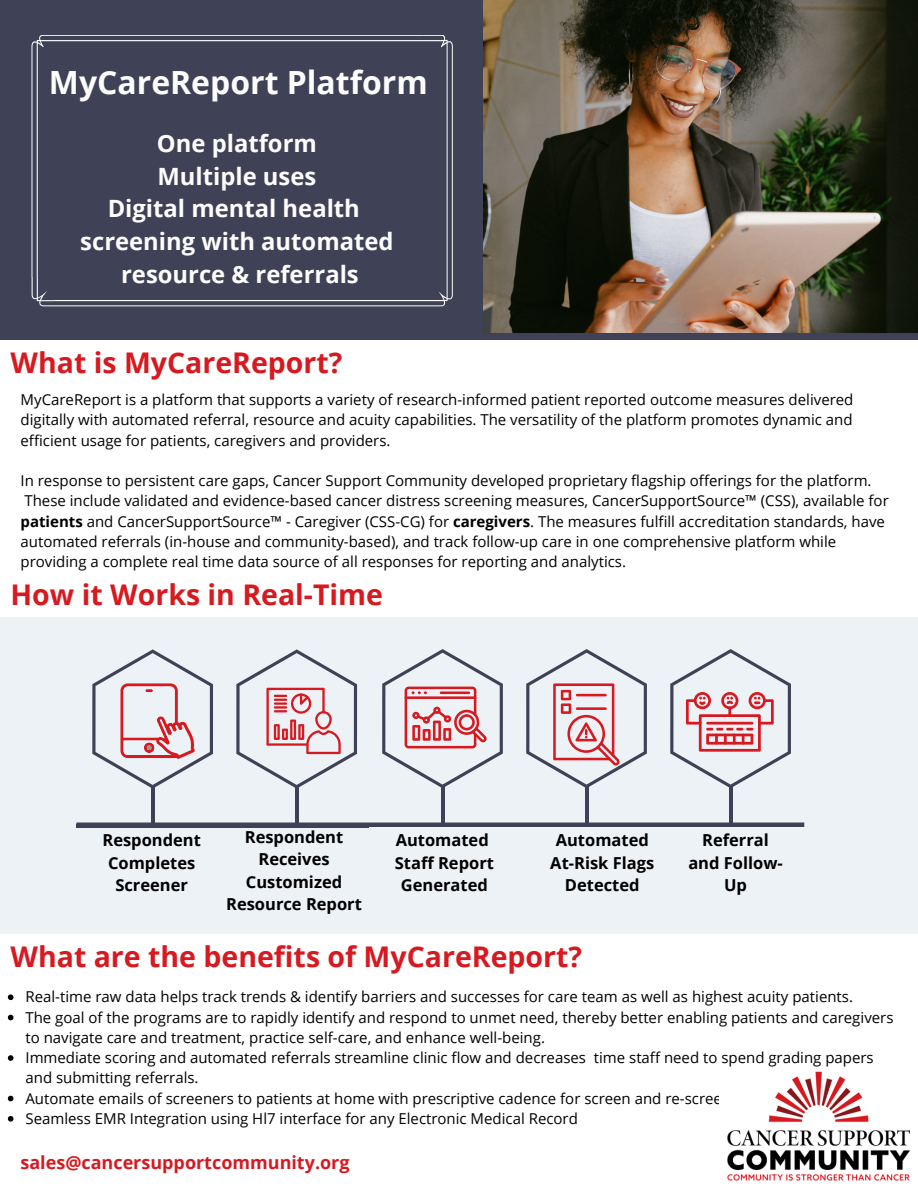
<style>
.page{position:relative;width:918px;height:1188px;background:#fff}
.page>*{position:absolute;margin:0;border:0;box-sizing:border-box;transform-origin:0 0}
.t1{font:700 31.95px "Open Sans";color:#fdfcfc}
.t2{font:700 28.5px "Open Sans";color:#d71920}
.t3{font:700 23.85px "Open Sans";color:#fdfcfc}
.t4{font:700 18px "Open Sans";color:#d71920}
.t5{font:700 16.5px/22.5px "Open Sans";color:#000;text-align:center}
.t6{font:15px/20.2px "Open Sans";color:#000}
.s1{font-weight:700}
</style>
<div class="page">
<div style="left:0;top:0;width:918px;height:340px;background:#3f4156"></div>
<div style="left:0;top:618px;width:918px;height:316px;background:#edf2f7"></div>
<img style="left:484px;top:0;width:434px;height:333px">
<div style="left:32px;top:35px;width:421px;height:271px;background:#3f4156"></div>
<svg style="left:8px;top:994px;width:6px;height:6px"></svg>
<svg style="left:8px;top:1015px;width:6px;height:5px"></svg>
<svg style="left:8px;top:1055px;width:6px;height:6px"></svg>
<svg style="left:8px;top:1096px;width:6px;height:5px"></svg>
<svg style="left:8px;top:1116px;width:6px;height:6px"></svg>
<hr style="left:151px;top:787px;width:3px;height:39px;background:#3f4156">
<hr style="left:295px;top:787px;width:3px;height:39px;background:#3f4156">
<hr style="left:441px;top:786px;width:3px;height:39px;background:#3f4156">
<svg style="left:526px;top:649px;width:121px;height:139px"></svg>
<hr style="left:585px;top:786px;width:3px;height:39px;background:#3f4156">
<hr style="left:729px;top:786px;width:3px;height:39px;background:#3f4156">
<svg style="left:236px;top:649px;width:121px;height:140px"></svg>
<svg style="left:382px;top:649px;width:121px;height:139px"></svg>
<svg style="left:670px;top:649px;width:121px;height:139px"></svg>
<svg style="left:92px;top:649px;width:121px;height:140px"></svg>
<hr style="left:76px;top:823px;width:728px;height:4px;background:#3f4156">
<img style="left:727px;top:1071px;width:184px;height:110px">
<p class="t1" style="left:49px;top:60px;width:380px">MyCareReport Platform</p>
<p class="t3" style="left:157px;top:127px;width:161px">One platform</p>
<p class="t3" style="left:157px;top:159px;width:160px">Multiple uses</p>
<p class="t3" style="left:108px;top:192px;width:254px">Digital mental health</p>
<p class="t3" style="left:80px;top:225px;width:315px">screening with automated</p>
<p class="t3" style="left:121px;top:257px;width:239px">resource &amp; referrals</p>
<p class="t2" style="left:11px;top:343px;width:333px">What is MyCareReport?</p>
<p class="t6" style="left:21px;top:389px;width:834px;text-align:justify">MyCareReport is a platform that supports a variety of research-informed patient reported outcome measures delivered digitally with automated referral, resource and acuity capabilities. The versatility of the platform promotes dynamic and efficient usage for patients, caregivers and providers.</p>
<p class="t6" style="left:21px;top:470px;width:870px">In response to persistent care gaps, Cancer Support Community developed proprietary flagship offerings for the platform.<br>These include validated and evidence-based cancer distress screening measures, CancerSupportSource™ (CSS), available for <span class="s1">patients</span> and CancerSupportSource™ - Caregiver (CSS-CG) for <span class="s1">caregivers</span>. The measures fulfill accreditation standards, have automated referrals (in-house and community-based), and track follow-up care in one comprehensive platform while providing a complete real time data source of all responses for reporting and analytics.</p>
<p class="t2" style="left:11px;top:575px;width:374px">How it Works in Real-Time</p>
<p class="t5" style="left:102px;top:829px;width:100px">Respondent<br>Completes<br>Screener</p>
<p class="t5" style="left:226px;top:825px;width:137px">Respondent<br>Receives<br>Customized<br>Resource Report</p>
<p class="t5" style="left:396px;top:829px;width:95px">Automated</p>
<p class="t5" style="left:395px;top:851px;width:101px">Staff Report<br>Generated</p>
<p class="t5" style="left:550px;top:829px;width:106px">Automated<br>At-Risk Flags<br>Detected</p>
<p class="t5" style="left:688px;top:829px;width:96px">Referral and Follow-<br>Up</p>
<p class="t2" style="left:11px;top:937px;width:573px">What are the benefits of MyCareReport?</p>
<p class="t6" style="left:25px;top:986px;width:829px">Real-time raw data helps track trends &amp; identify barriers and successes for care team as well as highest acuity patients.</p>
<p class="t6" style="left:25px;top:1007px;width:870px">The goal of the programs are to rapidly identify and respond to unmet need, thereby better enabling patients and caregivers to navigate care and treatment, practice self-care, and enhance well-being.</p>
<p class="t6" style="left:25px;top:1047px;width:850px">Immediate scoring and automated referrals streamline clinic flow and decreases time staff need to spend grading papers and submitting referrals.</p>
<p class="t6" style="left:25px;top:1088px;width:707px">Automate emails of screeners to patients at home with prescriptive cadence for screen and re-screen</p>
<p class="t6" style="left:25px;top:1108px;width:554px">Seamless EMR Integration using Hl7 interface for any Electronic Medical Record</p>
<p class="t4" style="left:20px;top:1150px;width:331px">sales@cancersupportcommunity.org</p>
</div>
